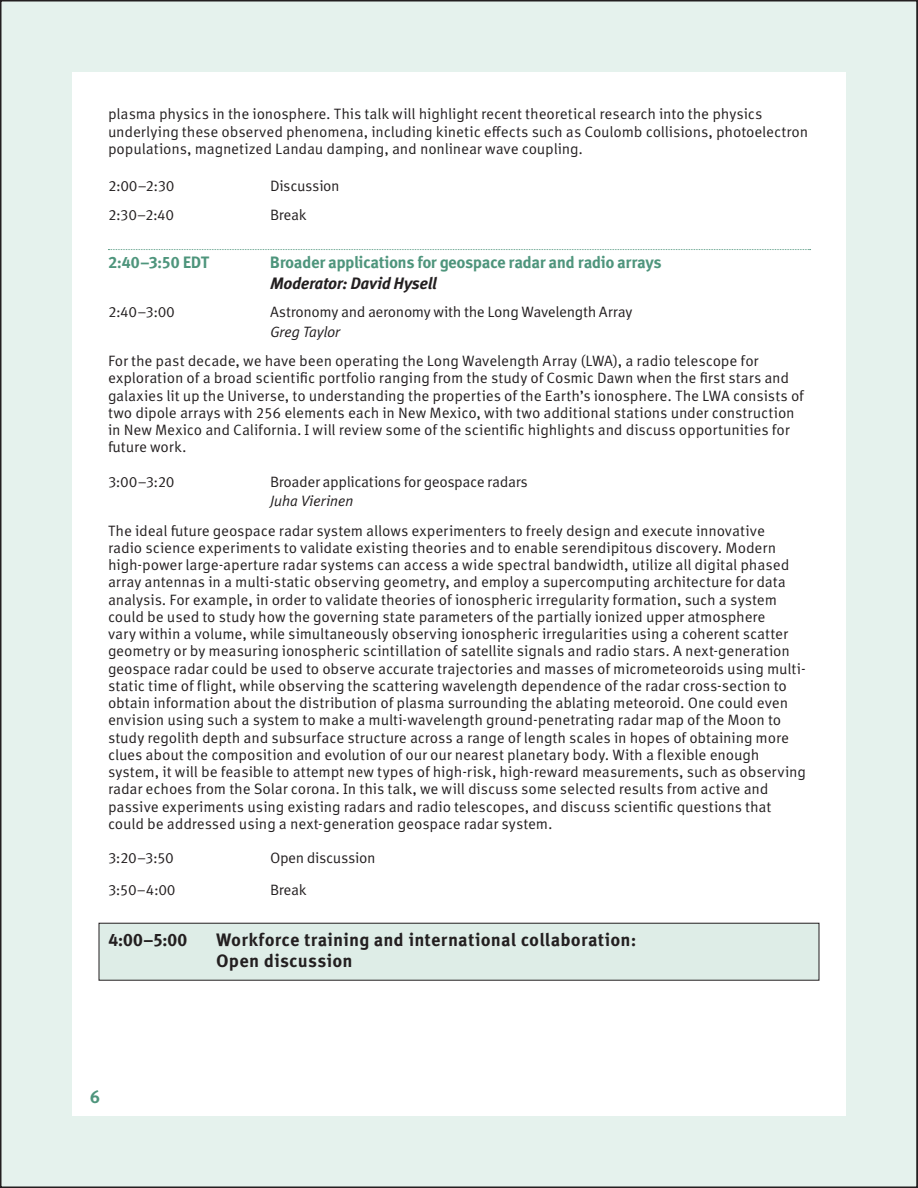
<style>
.page{position:relative;width:918px;height:1188px;background:#fff}
.page>*{position:absolute;margin:0;border:0;box-sizing:border-box;transform-origin:0 0}
.Main_session{font:700 18px/21px "Meta Correspondence Pro";letter-spacing:.01em;color:#231f20}
.t1{font:700 18px "Meta Correspondence Pro";color:#4e957c}
.Main_session-2{font:700 16.5px "Meta Correspondence Pro";letter-spacing:-.035em;color:#4e957c}
.Main_session_speaker{font:italic 700 16.5px "Meta Correspondence Pro";letter-spacing:-.03em;color:#231f20}
.Abstract-small{font:15px/17.2px "Meta Correspondence Pro";letter-spacing:-.01em;color:#231f20}
.Session{font:15px "Meta Correspondence Pro";letter-spacing:-.025em;color:#231f20}
.Speaker{font:italic 15px "Meta Correspondence Pro";letter-spacing:-.03em;color:#231f20}
</style>
<div class="page">
<div style="left:1px;top:1px;width:916px;height:1186px;background:#e5f2ed"></div>
<div style="left:72px;top:72px;width:774px;height:1044px;background:#fff"></div>
<svg style="left:916px;top:0;width:2px;height:1186px;background:#3a3838"></svg>
<svg style="left:108px;top:249px;width:703px;height:1px"></svg>
<div style="left:99px;top:923px;width:720px;height:57px;background:#deede7"></div>
<div style="left:99px;top:923px;width:720px;height:58px;border:1px solid #231f20"></div>
<p class="Abstract-small" style="left:108px;top:105px;width:702px">plasma physics in the ionosphere. This talk will highlight recent theoretical research into the physics underlying these observed phenomena, including kinetic effects such as Coulomb collisions, photoelectron populations, magnetized Landau damping, and nonlinear wave coupling.</p>
<p class="Session" style="left:108px;top:175px;width:68px">2:00–2:30</p>
<p class="Session" style="left:270px;top:175px;width:71px">Discussion</p>
<p class="Session" style="left:108px;top:203px;width:68px">2:30–2:40</p>
<p class="Session" style="left:270px;top:203px;width:38px">Break</p>
<p class="Main_session-2" style="left:108px;top:249px;width:103px">2:40–3:50 EDT</p>
<p class="Main_session-2" style="left:270px;top:249px;width:393px">Broader applications for geospace radar and radio arrays</p>
<p class="Main_session_speaker" style="left:270px;top:270px;width:168px">Moderator: David Hysell</p>
<p class="Session" style="left:108px;top:301px;width:68px">2:40–3:00</p>
<p class="Session" style="left:270px;top:301px;width:364px">Astronomy and aeronomy with the Long Wavelength Array</p>
<p class="Speaker" style="left:270px;top:320px;width:72px">Greg Taylor</p>
<p class="Abstract-small" style="left:108px;top:351px;width:697px">For the past decade, we have been operating the Long Wavelength Array (LWA), a radio telescope for exploration of a broad scientific portfolio ranging from the study of Cosmic Dawn when the first stars and galaxies lit up the Universe, to understanding the properties of the Earth’s ionosphere. The LWA consists of two dipole arrays with 256 elements each in New Mexico, with two additional stations under construction in New Mexico and California. I will review some of the scientific highlights and discuss opportunities for future work.</p>
<p class="Session" style="left:108px;top:470px;width:68px">3:00–3:20</p>
<p class="Session" style="left:270px;top:470px;width:259px">Broader applications for geospace radars</p>
<p class="Speaker" style="left:270px;top:490px;width:85px">Juha Vierinen</p>
<p class="Abstract-small" style="left:108px;top:521px;width:700px">The ideal future geospace radar system allows experimenters to freely design and execute innovative<br>radio science experiments to validate existing theories and to enable serendipitous discovery. Modern high-power large-aperture radar systems can access a wide spectral bandwidth, utilize all digital phased array antennas in a multi-static observing geometry, and employ a supercomputing architecture for data analysis. For example, in order to validate theories of ionospheric irregularity formation, such a system could be used to study how the governing state parameters of the partially ionized upper atmosphere<br>vary within a volume, while simultaneously observing ionospheric irregularities using a coherent scatter geometry or by measuring ionospheric scintillation of satellite signals and radio stars. A next-generation geospace radar could be used to observe accurate trajectories and masses of micrometeoroids using multi&shy;static time of flight, while observing the scattering wavelength dependence of the radar cross-section to obtain information about the distribution of plasma surrounding the ablating meteoroid. One could even envision using such a system to make a multi-wavelength ground-penetrating radar map of the Moon to study regolith depth and subsurface structure across a range of length scales in hopes of obtaining more clues about the composition and evolution of our our nearest planetary body. With a flexible enough system, it will be feasible to attempt new types of high-risk, high-reward measurements, such as observing radar echoes from the Solar corona. In this talk, we will discuss some selected results from active and passive experiments using existing radars and radio telescopes, and discuss scientific questions that could be addressed using a next-generation geospace radar system.</p>
<p class="Session" style="left:108px;top:847px;width:67px">3:20–3:50</p>
<p class="Session" style="left:270px;top:847px;width:107px">Open discussion</p>
<p class="Session" style="left:108px;top:878px;width:69px">3:50–4:00</p>
<p class="Session" style="left:270px;top:878px;width:38px">Break</p>
<p class="Main_session" style="left:108px;top:928px;width:81px">4:00–5:00</p>
<p class="Main_session" style="left:216px;top:928px;width:422px">Workforce training and international collaboration:<br>Open discussion</p>
<p class="t1" style="left:90px;top:1082px;width:12px">6</p>
</div>
